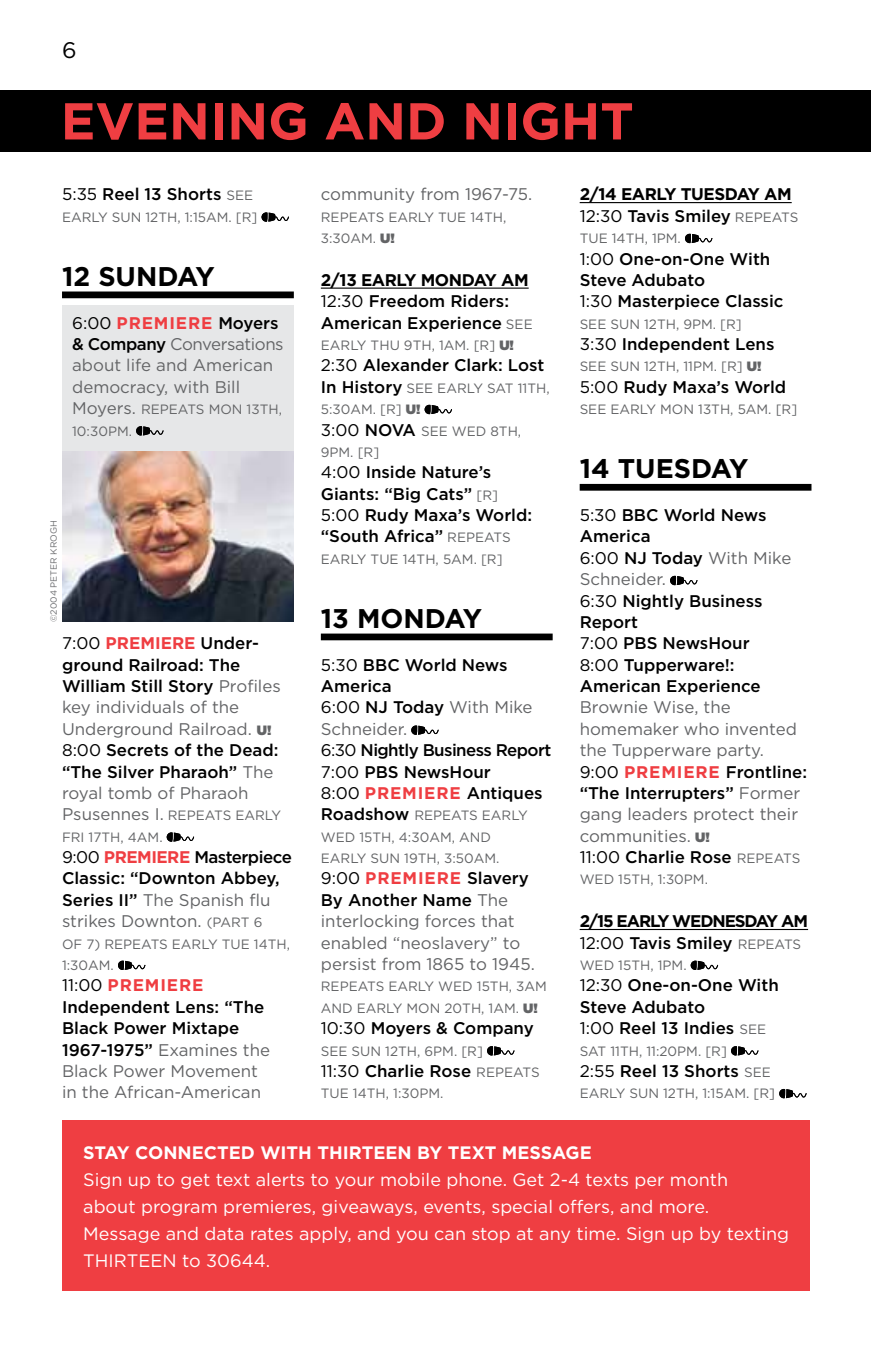
<style>
.page{position:relative;width:871px;height:1357px;background:#fff}
.page>*{position:absolute;margin:0;border:0;box-sizing:border-box;transform-origin:0 0}
.t1{font:700 51.75px "Gotham";color:#ef3e42}
.t2{font:700 27px "Gotham";color:#000}
.t3{font:22.5px "Gotham";color:#000}
.t4{font:18px/27px "Gotham";color:#fff}
.t5{font:700 18px "Gotham";color:#fff}
.t6{font:500 16.88px/21.4px "Gotham";color:#000}
.t7{font:16.88px/21.4px "Gotham";color:#636466}
.t8{font:500 16.88px/21.4px "Gotham";letter-spacing:-.02em;color:#000}
.t9{font:700 16.88px/21.4px "Gotham";letter-spacing:-.065em;color:#000}
.t10{font:700 16.88px/21.4px "Gotham";letter-spacing:-.025em;color:#000}
.t11{font:13.5px/21.4px "Gotham";color:#636466}
.t12{font:9px "Gotham";color:#6d6e71}
.s1{font-weight:400}
.s2{font-weight:400;font-size:13.5px;color:#636466}
.s3{color:#000}
.s4{font-weight:700;color:#ef3e42}
.s5{font-weight:500;color:#000}
.s6{font-size:16.88px}
.s7{font-weight:400;color:#636466}
.s8{font-weight:900;font-size:13.5px;color:#636466}
.s9{font-weight:900}
.s10{font-weight:700}
.s11{font-weight:500;font-size:16.88px;color:#000}
.s12{font-size:16.88px;color:#000}
.s13{font-weight:500}
.s14{font-weight:900;font-size:13.5px}
.s15{font-size:13.5px}
</style>
<div class="page">
<div style="left:62px;top:1121px;width:748px;height:170px;background:#ef3e42"></div>
<div style="left:62px;top:305px;width:232px;height:213px;background:#e6e7e8"></div>
<div style="left:0;top:90px;width:871px;height:62px;background:#000"></div>
<div style="left:62px;top:291px;width:232px;height:7px;background:#000"></div>
<svg style="left:261px;top:212px;width:28px;height:10px"></svg>
<svg style="left:136px;top:426px;width:28px;height:10px"></svg>
<img style="left:62px;top:451px;width:232px;height:170px">
<svg style="left:167px;top:832px;width:27px;height:10px"></svg>
<svg style="left:118px;top:960px;width:27px;height:10px"></svg>
<hr style="left:321px;top:288px;width:208px;height:1px;background:#000">
<div style="left:321px;top:633px;width:232px;height:7px;background:#000"></div>
<svg style="left:424px;top:405px;width:28px;height:10px"></svg>
<svg style="left:411px;top:725px;width:28px;height:10px"></svg>
<svg style="left:487px;top:1046px;width:27px;height:10px"></svg>
<hr style="left:580px;top:202px;width:211px;height:1px;background:#000">
<div style="left:580px;top:484px;width:231px;height:7px;background:#000"></div>
<hr style="left:580px;top:929px;width:228px;height:1px;background:#000">
<svg style="left:685px;top:234px;width:27px;height:10px"></svg>
<svg style="left:670px;top:576px;width:27px;height:10px"></svg>
<svg style="left:690px;top:960px;width:28px;height:10px"></svg>
<svg style="left:731px;top:1046px;width:27px;height:10px"></svg>
<svg style="left:779px;top:1089px;width:27px;height:10px"></svg>
<h3 class="t3" style="left:62px;top:37px;width:16px">6</h3>
<h1 class="t1" style="left:61px;top:91px;width:574px">EVENI NG AND NIGHT</h1>
<p class="t6" style="left:62px;top:183px;width:193px"><span class="s1">5:35</span> Reel 13 Shorts <span class="s2">See</span></p>
<p class="t11" style="left:62px;top:206px;width:197px">early Sun 12th, 1:15am. [R]</p>
<h2 class="t2" style="left:62px;top:261px;width:154px">12 SUN DAY</h2>
<p class="t7" style="left:72px;top:312px;width:213px"><span class="s3">6:00</span> <span class="s4">PREM IERE</span> <span class="s5">Moyers &amp; Company</span> Conversations about life and American democracy, with Bill</p>
<p class="t11" style="left:72px;top:398px;width:211px"><span class="s6">Moyers.</span> Repeats Mon 13th,<br>10:30pm.</p>
<p class="t12" style="left:49px;top:622px;width:104px;rotate:-90deg">©2004 Peter Krogh</p>
<p class="t6" style="left:62px;top:632px;width:220px"><span class="s1">7:00</span> <span class="s4">PREM IERE</span> Under&shy;ground Railroad: The<br>William Still Story <span class="s7">Profiles key individuals of the<br>U nderground Railroad.</span> <span class="s8">U!<br></span><span class="s1">8:00</span> Secrets of the Dead: “The Silver Pharaoh” <span class="s7">The royal tomb of Pharaoh</span></p>
<p class="t11" style="left:62px;top:805px;width:221px"><span class="s6">Psusennes I .</span> Repeats early<br>Fri 17th, 4am.</p>
<p class="t6" style="left:62px;top:846px;width:231px"><span class="s1">9:00</span> <span class="s4">PREM IERE</span> Masterpiece<br>Classic: “Downton Abbey,<br>Series II” <span class="s7">The Spanish flu strikes Downton.</span> <span class="s2">(Part 6</span></p>
<p class="t11" style="left:62px;top:933px;width:229px">of 7) Repeats early Tue 14th,<br>1:30am.</p>
<p class="t7" style="left:62px;top:974px;width:210px"><span class="s3">11:00</span> <span class="s4">PREM IERE<br></span><span class="s5">Independent Lens: “The<br>Black Power Mixtape<br>1967-1975”</span> Examines the<br>Black Power Movement in the African-American</p>
<p class="t7" style="left:321px;top:183px;width:213px">community from 1967-75.</p>
<p class="t11" style="left:321px;top:206px;width:187px">Repeats early Tue 14th,<br>3:30am. <span class="s9">U!</span></p>
<p class="t6" style="left:321px;top:269px;width:213px"><span class="s10">2/13 EARLY MON DAY AM<br></span><span class="s1">12:30</span> Freedom Riders:<br>American Experience <span class="s2">See</span></p>
<p class="t11" style="left:321px;top:334px;width:195px">early Thu 9th, 1am. [R] <span class="s9">U!</span></p>
<p class="t6" style="left:321px;top:354px;width:225px"><span class="s1">2:30</span> Alexander Clark: Lost</p>
<p class="t11" style="left:321px;top:377px;width:230px"><span class="s11">In History</span> See early Sat 11th,<br>5:30am. [R] <span class="s9">U!<br></span><span class="s12">3:00</span> <span class="s11">NOVA</span> See Wed 8th,<br>9pm. [R]</p>
<p class="t6" style="left:321px;top:461px;width:213px"><span class="s1">4:00</span> Inside Nature’s<br>Giants: “Big Cats” <span class="s2">[R]<br></span><span class="s1">5:00</span> Rudy Maxa’s World: “South Africa” <span class="s2">Repeats</span></p>
<p class="t11" style="left:321px;top:548px;width:183px">early Tue 14th, 5am. [R]</p>
<h2 class="t2" style="left:321px;top:603px;width:162px">13 MON DAY</h2>
<p class="t8" style="left:321px;top:654px;width:232px"><span class="s1">5:30</span> BBC World News<br>America<br><span class="s1">6:00</span> NJ Today <span class="s7">With M ike<br>Schneider.<br></span><span class="s1">6:30</span> Nightly Business Report<br><span class="s1">7:00</span> PBS NewsHour<br><span class="s1">8:00</span> <span class="s4">PREM IERE</span> Antiques</p>
<p class="t11" style="left:321px;top:805px;width:208px"><span class="s11">Roadshow</span> Repeats early<br>Wed 15th, 4:30am, an d early Sun 19th, 3:50am.</p>
<p class="t7" style="left:321px;top:867px;width:215px"><span class="s3">9:00</span> <span class="s4">PREM IERE</span> <span class="s5">Slavery<br>By Another Name</span> The interlocking forces that enabled “neoslavery” to persist from 1865 to 1945.</p>
<p class="t11" style="left:321px;top:976px;width:228px">Repeats early Wed 15th, 3am an d early Mon 20th, 1am. <span class="s9">U!</span></p>
<p class="t6" style="left:321px;top:1017px;width:215px"><span class="s1">10:30</span> Moyers &amp; Company</p>
<p class="t11" style="left:321px;top:1040px;width:164px">See Sun 12th, 6pm. [R]</p>
<p class="t6" style="left:321px;top:1060px;width:220px"><span class="s1">11:30</span> Charlie Rose <span class="s2">Repeats</span></p>
<p class="t11" style="left:321px;top:1082px;width:124px">Tue 14th, 1:30pm.</p>
<p class="t10" style="left:580px;top:183px;width:220px">2/14 EARLY TU ESDAY AM<br><span class="s1">12:30</span> <span class="s13">Tavis Smiley</span> <span class="s2">Repeats</span></p>
<p class="t11" style="left:580px;top:227px;width:103px">Tue 14th, 1pm.</p>
<p class="t6" style="left:580px;top:247px;width:205px"><span class="s1">1:00</span> One-on-One With<br>Steve Adubato<br><span class="s1">1:30</span> Masterpiece Classic</p>
<p class="t11" style="left:580px;top:313px;width:164px">See Sun 12th, 9pm. [R]</p>
<p class="t6" style="left:580px;top:333px;width:196px"><span class="s1">3:30</span> Independent Lens</p>
<p class="t11" style="left:580px;top:356px;width:183px">See Sun 12th, 11pm. [R] <span class="s9">U!</span></p>
<p class="t6" style="left:580px;top:376px;width:208px"><span class="s1">5:00</span> Rudy Maxa’s World</p>
<p class="t11" style="left:580px;top:398px;width:219px">See early Mon 13th, 5am. [R]</p>
<h2 class="t2" style="left:580px;top:453px;width:170px">14 TU ESDAY</h2>
<p class="t6" style="left:580px;top:504px;width:213px"><span class="s1">5:30</span> BBC World News<br>America<br><span class="s1">6:00</span> NJ Today <span class="s7">With M ike<br>Schneider.<br></span><span class="s1">6:30</span> Nightly Business<br>Report<br><span class="s1">7:00</span> PBS NewsHour<br><span class="s1">8:00</span> Tupperware!:<br>American Experience</p>
<p class="t7" style="left:580px;top:696px;width:229px">Brownie Wise, the homemaker who invented the Tupperware party.<br><span class="s3">9:00</span> <span class="s4">PREM IERE</span> <span class="s5">Frontline: “The Interrupters”</span> Former gang leaders protect their communities. <span class="s14">U!<br></span><span class="s3">11:00</span> <span class="s5">Charlie Rose</span> <span class="s15">Repeats</span></p>
<p class="t11" style="left:580px;top:869px;width:130px">Wed 15th, 1:30pm.</p>
<p class="t9" style="left:580px;top:910px;width:227px">2/15 EARLY WEDN ESDAY AM<br><span class="s1">12:00</span> <span class="s13">Tavis Smiley</span> <span class="s2">Repeats</span></p>
<p class="t11" style="left:580px;top:954px;width:108px">Wed 15th, 1pm.</p>
<p class="t6" style="left:580px;top:974px;width:201px"><span class="s1">12:30</span> One-on-One With<br>Steve Adubato<br><span class="s1">1:00</span> Reel 13 Indies <span class="s2">See</span></p>
<p class="t11" style="left:580px;top:1040px;width:149px">Sat 11th, 11:20pm. [R]</p>
<p class="t6" style="left:580px;top:1060px;width:193px"><span class="s1">2:55</span> Reel 13 Shorts <span class="s2">See</span></p>
<p class="t11" style="left:580px;top:1082px;width:197px">early Sun 12th, 1:15am. [R]</p>
<p class="t5" style="left:83px;top:1142px;width:433px">STAY CONNECTED WITH TH IRTEEN BY TEXT MESSA</p>
<p class="t5" style="left:565px;top:1142px;width:25px">GE</p>
<p class="t4" style="left:83px;top:1166px;width:707px">Sign up to get text alerts to your mobile phone. Get 2-4 texts per month<br>about program premieres, giveaways, events, special offers, and more.<br>Message and data rates apply, and you can stop at any time. Sign up by texting THIRTEE</p>
<p class="t4" style="left:163px;top:1247px;width:109px">N to 30644.</p>
</div>
